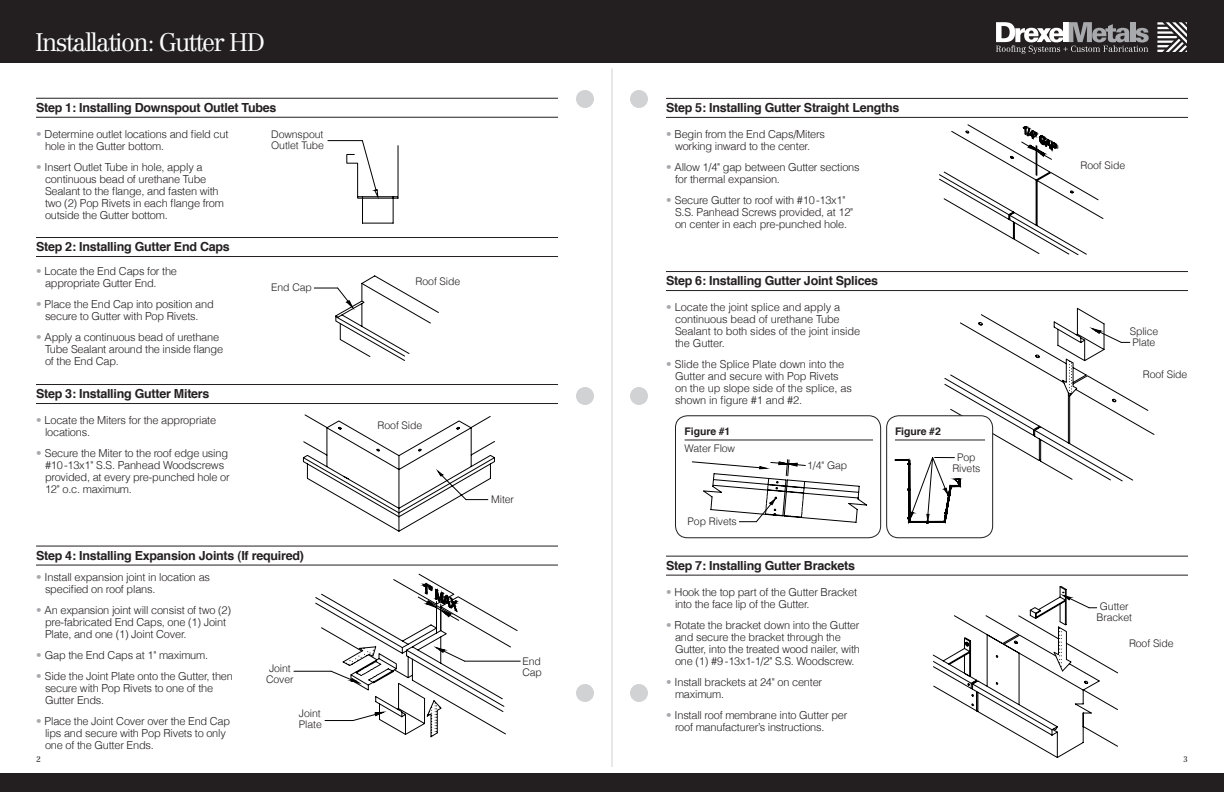
<style>
.page{position:relative;width:1224px;height:792px;background:#fff}
.page>*{position:absolute;margin:0;border:0;box-sizing:border-box;transform-origin:0 0}
.t1{font:300 25px "Centennial";letter-spacing:-.06em;color:#fff}
.t2{font:700 12.5px "Helvetica";letter-spacing:-.02em;color:#231f20}
.t3{font:300 11px/12px "Helvetica";letter-spacing:-.02em;color:#231f20}
.t4{font:300 10.5px/11px "Helvetica";letter-spacing:-.01em;color:#231f20}
.t5{font:700 10.5px "Helvetica";letter-spacing:-.01em;color:#231f20}
.t6{font:8px "Centennial";color:#231f20}
.s1{color:#a8a9ad}
</style>
<div class="page">
<div style="left:675px;top:416px;width:206px;height:122px;border:1px solid #231f20;border-radius:12px"></div>
<div style="left:886px;top:416px;width:107px;height:122px;border:1px solid #231f20;border-radius:12px"></div>
<svg style="left:895px;top:308px;width:260px;height:217px"></svg>
<div style="left:612px;top:0;width:612px;height:63px;background:#231f20"></div>
<svg style="left:996px;top:22px;width:153px;height:32px"></svg>
<svg style="left:1157px;top:22px;width:30px;height:30px"></svg>
<div style="left:612px;top:773px;width:612px;height:19px;background:#231f20"></div>
<div style="left:630px;top:684px;width:18px;height:18px;background:#d1d2d4;border-radius:50%"></div>
<div style="left:630px;top:387px;width:18px;height:18px;background:#d1d2d4;border-radius:50%"></div>
<div style="left:630px;top:90px;width:18px;height:18px;background:#d1d2d4;border-radius:50%"></div>
<hr style="left:36px;top:98px;width:522px;height:1px;background:#231f20">
<div style="left:0;top:0;width:612px;height:63px;background:#231f20"></div>
<div style="left:0;top:773px;width:612px;height:19px;background:#231f20"></div>
<div style="left:576px;top:684px;width:18px;height:18px;background:#d1d2d4;border-radius:50%"></div>
<div style="left:576px;top:387px;width:18px;height:18px;background:#d1d2d4;border-radius:50%"></div>
<div style="left:576px;top:90px;width:18px;height:18px;background:#d1d2d4;border-radius:50%"></div>
<hr style="left:36px;top:117px;width:522px;height:1px;background:#231f20">
<hr style="left:36px;top:237px;width:522px;height:1px;background:#231f20">
<hr style="left:36px;top:256px;width:522px;height:1px;background:#231f20">
<hr style="left:36px;top:384px;width:522px;height:1px;background:#231f20">
<hr style="left:36px;top:403px;width:522px;height:1px;background:#231f20">
<hr style="left:36px;top:546px;width:522px;height:1px;background:#231f20">
<hr style="left:36px;top:565px;width:522px;height:1px;background:#231f20">
<hr style="left:666px;top:98px;width:522px;height:1px;background:#231f20">
<hr style="left:666px;top:117px;width:522px;height:1px;background:#231f20">
<hr style="left:612px;top:68px;width:1px;height:699px;background:#d1d2d4">
<hr style="left:666px;top:271px;width:522px;height:1px;background:#231f20">
<hr style="left:666px;top:290px;width:522px;height:1px;background:#231f20">
<hr style="left:666px;top:556px;width:522px;height:1px;background:#231f20">
<hr style="left:666px;top:575px;width:522px;height:1px;background:#231f20">
<svg style="left:327px;top:140px;width:72px;height:84px"></svg>
<svg style="left:313px;top:275px;width:126px;height:86px"></svg>
<svg style="left:303px;top:414px;width:192px;height:118px"></svg>
<hr style="left:294px;top:671px;width:37px;height:1px;background:#000">
<svg style="left:314px;top:573px;width:207px;height:165px"></svg>
<svg style="left:939px;top:124px;width:164px;height:131px"></svg>
<svg style="left:932px;top:586px;width:187px;height:172px"></svg>
<svg style="left:691px;top:459px;width:176px;height:64px"></svg>
<hr style="left:685px;top:440px;width:188px;height:1px;background:#231f20">
<hr style="left:895px;top:440px;width:90px;height:1px;background:#231f20">
<p class="t1" style="left:35px;top:27px;width:231px">Installation: Gutter HD</p>
<p class="t2" style="left:36px;top:98px;width:242px">Step 1: Installing Downspout Outlet Tubes</p>
<p class="t3" style="left:45px;top:128px;width:185px;text-indent:-9px"><span class="s1">•</span> Determine outlet locations and field cut hole in the Gutter bottom.</p>
<p class="t3" style="left:45px;top:161px;width:180px;text-indent:-9px"><span class="s1">•</span> Insert Outlet Tube in hole, apply a continuous bead of urethane Tube Sealant to the flange, and fasten with two (2) Pop Rivets in each flange from outside the Gutter bottom.</p>
<p class="t2" style="left:36px;top:237px;width:195px">Step 2: Installing Gutter End Caps</p>
<p class="t3" style="left:45px;top:265px;width:134px;text-indent:-9px"><span class="s1">•</span> Locate the End Caps for the appropriate Gutter End.</p>
<p class="t3" style="left:36px;top:298px;width:179px;text-align:center"><span class="s1">•</span> Place the End Cap into position and secure to Gutter with Pop Rivets.</p>
<p class="t3" style="left:45px;top:331px;width:180px;text-indent:-9px"><span class="s1">•</span> Apply a continuous bead of urethane<br>Tube Sealant around the inside flange of the End Cap.</p>
<p class="t2" style="left:36px;top:384px;width:175px">Step 3: Installing Gutter Miters</p>
<p class="t3" style="left:45px;top:414px;width:173px;text-indent:-9px"><span class="s1">•</span> Locate the Miters for the appropriate locations.</p>
<p class="t3" style="left:45px;top:447px;width:186px;text-indent:-9px"><span class="s1">•</span> Secure the Miter to the roof edge using #10 -13x1" S.S. Panhead Woodscrews provided, at every pre-punched hole or<br>12" o.c. maximum.</p>
<p class="t4" style="left:271px;top:128px;width:54px">Downspout<br>Outlet Tube</p>
<p class="t4" style="left:271px;top:282px;width:42px">End Cap</p>
<p class="t2" style="left:36px;top:545px;width:269px">Step 4: Installing Expansion Joints (If required)</p>
<p class="t3" style="left:45px;top:571px;width:167px;text-indent:-9px"><span class="s1">•</span> Install expansion joint in location as specified on roof plans.</p>
<p class="t3" style="left:45px;top:604px;width:188px;text-indent:-9px"><span class="s1">•</span> An expansion joint will consist of two (2) pre-fabricated End Caps, one (1) Joint<br>Plate, and one (1) Joint Cover.</p>
<p class="t3" style="left:36px;top:649px;width:174px"><span class="s1">•</span> Gap the End Caps at 1" maximum.</p>
<p class="t3" style="left:45px;top:670px;width:189px;text-indent:-9px"><span class="s1">•</span> Side the Joint Plate onto the Gutter, then secure with Pop Rivets to one of the<br>Gutter Ends.</p>
<p class="t3" style="left:45px;top:715px;width:187px;text-indent:-9px"><span class="s1">•</span> Place the Joint Cover over the End Cap lips and secure with Pop Rivets to only one of the Gutter Ends.</p>
<p class="t4" style="left:266px;top:662px;width:29px">Joint<br>Cover</p>
<p class="t4" style="left:299px;top:708px;width:24px">Joint<br>Plate</p>
<p class="t4" style="left:416px;top:275px;width:46px">Roof Side</p>
<p class="t4" style="left:378px;top:419px;width:46px">Roof Side</p>
<p class="t4" style="left:491px;top:494px;width:24px">Miter</p>
<p class="t4" style="left:522px;top:656px;width:21px">End<br>Cap</p>
<p class="t2" style="left:666px;top:98px;width:235px">Step 5: Installing Gutter Straight Lengths</p>
<p class="t3" style="left:666px;top:128px;width:161px;text-align:center"><span class="s1">•</span> Begin from the End Caps/Miters working inward to the center.</p>
<p class="t3" style="left:675px;top:161px;width:186px;text-indent:-9px"><span class="s1">•</span> Allow 1/4" gap between Gutter sections for thermal expansion.</p>
<p class="t3" style="left:675px;top:194px;width:180px;text-indent:-9px"><span class="s1">•</span> Secure Gutter to roof with #10 -13x1"<br>S.S. Panhead Screws provided, at 12" on center in each pre-punched hole.</p>
<p class="t2" style="left:666px;top:271px;width:214px">Step 6: Installing Gutter Joint Splices</p>
<p class="t3" style="left:675px;top:301px;width:187px;text-indent:-9px"><span class="s1">•</span> Locate the joint splice and apply a continuous bead of urethane Tube<br>Sealant to both sides of the joint inside the Gutter.</p>
<p class="t3" style="left:675px;top:358px;width:178px;text-indent:-9px"><span class="s1">•</span> Slide the Splice Plate down into the<br>Gutter and secure with Pop Rivets on the up slope side of the splice, as shown in figure #1 and #2.</p>
<p class="t5" style="left:685px;top:423px;width:47px">Figure #1</p>
<p class="t5" style="left:895px;top:423px;width:47px">Figure #2</p>
<p class="t4" style="left:685px;top:443px;width:52px">Water Flow</p>
<p class="t4" style="left:807px;top:459px;width:42px">1/4" Gap</p>
<p class="t4" style="left:952px;top:452px;width:30px;text-align:center">Pop<br>Rivets</p>
<p class="t4" style="left:688px;top:515px;width:51px">Pop Rivets</p>
<p class="t2" style="left:666px;top:555px;width:191px">Step 7: Installing Gutter Brackets</p>
<p class="t3" style="left:675px;top:586px;width:184px;text-indent:-9px"><span class="s1">•</span> Hook the top part of the Gutter Bracket into the face lip of the Gutter.</p>
<p class="t3" style="left:675px;top:619px;width:187px;text-indent:-9px"><span class="s1">•</span> Rotate the bracket down into the Gutter and secure the bracket through the Gutter, into the treated wood nailer, with one (1) #9 -13x1-1/2" S.S. Woodscrew.</p>
<p class="t3" style="left:675px;top:676px;width:149px;text-indent:-9px"><span class="s1">•</span> Install brackets at 24" on center maximum.</p>
<p class="t3" style="left:675px;top:709px;width:174px;text-indent:-9px"><span class="s1">•</span> Install roof membrane into Gutter per roof manufacturer’s instructions.</p>
<p class="t4" style="left:1081px;top:159px;width:46px">Roof Side</p>
<p class="t4" style="left:1130px;top:326px;width:30px">Splice<br>Plate</p>
<p class="t4" style="left:1143px;top:369px;width:46px">Roof Side</p>
<p class="t4" style="left:1096px;top:601px;width:37px;text-align:center">Gutter<br>Bracket</p>
<p class="t4" style="left:1129px;top:638px;width:46px">Roof Side</p>
<p class="t6" style="left:36px;top:755px;width:6px">2</p>
<p class="t6" style="left:1183px;top:755px;width:6px">3</p>
</div>
